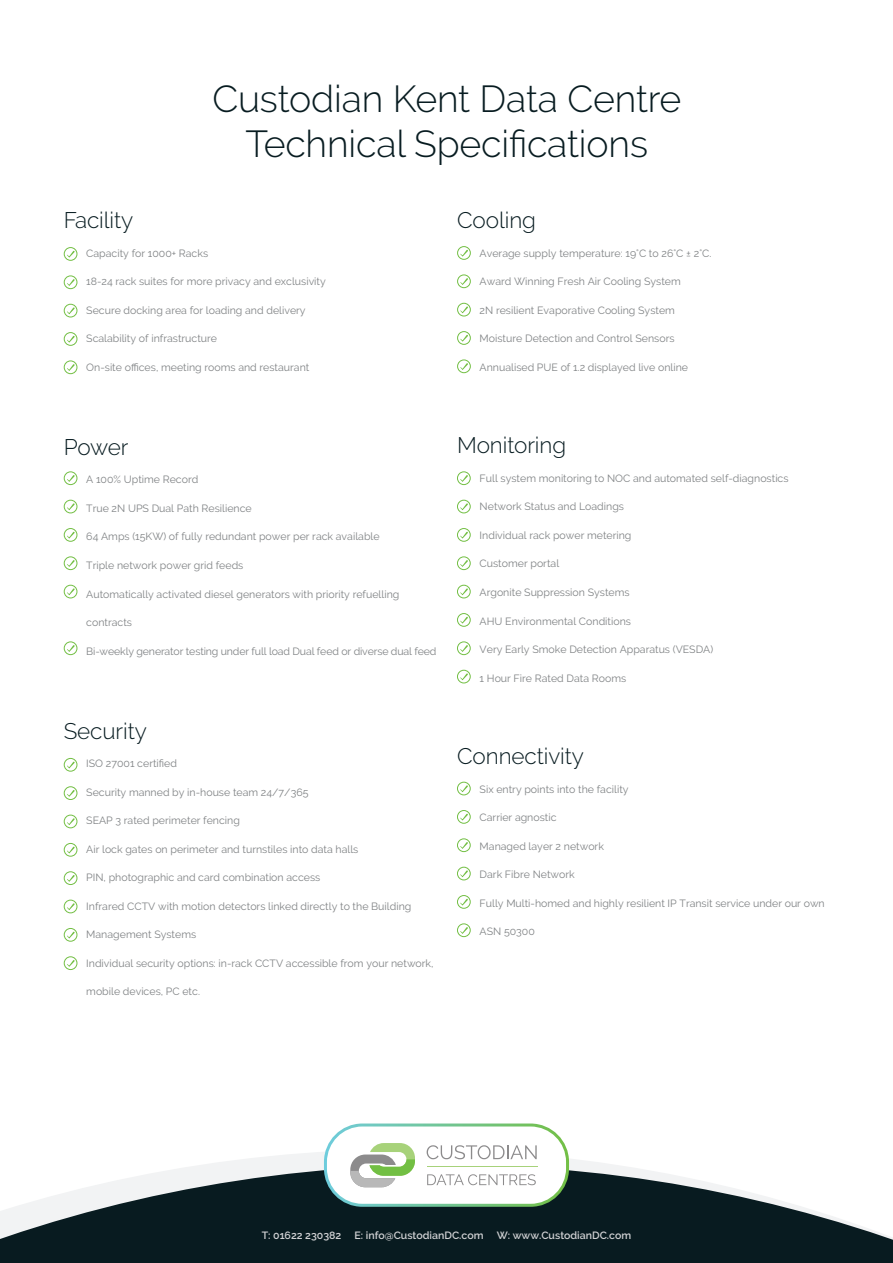
<style>
.page{position:relative;width:893px;height:1263px;background:#fff}
.page>*{position:absolute;margin:0;border:0;box-sizing:border-box;transform-origin:0 0}
.t1{font:300 37.5px/45px "Raleway";letter-spacing:-.005em;color:#081c21;text-align:center}
.t2{font:300 22.5px "Raleway";letter-spacing:-.005em;color:#081c21}
.t3{font:10.5px "Raleway";color:#808385}
.t4{font:600 10.5px "Raleway";color:#d1d2d4}
</style>
<div class="page">
<svg style="left:205px;top:1152px;width:407px;height:13px;fill:#f3f4f5"></svg>
<svg style="left:0;top:1165px;width:893px;height:98px;fill:#081b20"></svg>
<svg style="left:324px;top:1123px;width:245px;height:84px"></svg>
<div style="left:64px;top:247px;width:13px;height:14px;border:1px solid #73bf44;border-radius:50%"></div>
<svg style="left:67px;top:251px;width:8px;height:7px"></svg>
<div style="left:64px;top:275px;width:13px;height:14px;border:1px solid #73bf44;border-radius:50%"></div>
<svg style="left:67px;top:279px;width:8px;height:7px"></svg>
<div style="left:64px;top:304px;width:13px;height:13px;border:1px solid #73bf44;border-radius:50%"></div>
<svg style="left:67px;top:307px;width:8px;height:7px"></svg>
<div style="left:64px;top:332px;width:13px;height:14px;border:1px solid #73bf44;border-radius:50%"></div>
<svg style="left:67px;top:336px;width:8px;height:7px"></svg>
<div style="left:64px;top:360px;width:13px;height:14px;border:1px solid #73bf44;border-radius:50%"></div>
<svg style="left:67px;top:364px;width:8px;height:7px"></svg>
<div style="left:64px;top:758px;width:13px;height:13px;border:1px solid #73bf44;border-radius:50%"></div>
<svg style="left:67px;top:761px;width:8px;height:7px"></svg>
<div style="left:64px;top:786px;width:13px;height:14px;border:1px solid #73bf44;border-radius:50%"></div>
<svg style="left:67px;top:790px;width:8px;height:7px"></svg>
<div style="left:64px;top:815px;width:13px;height:13px;border:1px solid #73bf44;border-radius:50%"></div>
<svg style="left:67px;top:818px;width:8px;height:7px"></svg>
<div style="left:64px;top:843px;width:13px;height:13px;border:1px solid #73bf44;border-radius:50%"></div>
<svg style="left:67px;top:846px;width:8px;height:7px"></svg>
<div style="left:64px;top:871px;width:13px;height:14px;border:1px solid #73bf44;border-radius:50%"></div>
<svg style="left:67px;top:875px;width:8px;height:7px"></svg>
<div style="left:64px;top:900px;width:13px;height:13px;border:1px solid #73bf44;border-radius:50%"></div>
<svg style="left:67px;top:903px;width:8px;height:7px"></svg>
<div style="left:64px;top:928px;width:13px;height:14px;border:1px solid #73bf44;border-radius:50%"></div>
<svg style="left:67px;top:931px;width:8px;height:7px"></svg>
<div style="left:64px;top:956px;width:13px;height:14px;border:1px solid #73bf44;border-radius:50%"></div>
<svg style="left:67px;top:960px;width:8px;height:7px"></svg>
<div style="left:457px;top:471px;width:14px;height:14px;border:1px solid #73bf44;border-radius:50%"></div>
<svg style="left:460px;top:475px;width:8px;height:7px"></svg>
<div style="left:457px;top:500px;width:14px;height:13px;border:1px solid #73bf44;border-radius:50%"></div>
<svg style="left:460px;top:503px;width:8px;height:7px"></svg>
<div style="left:457px;top:528px;width:14px;height:14px;border:1px solid #73bf44;border-radius:50%"></div>
<svg style="left:460px;top:532px;width:8px;height:7px"></svg>
<div style="left:457px;top:556px;width:14px;height:14px;border:1px solid #73bf44;border-radius:50%"></div>
<svg style="left:460px;top:560px;width:8px;height:7px"></svg>
<div style="left:457px;top:585px;width:14px;height:13px;border:1px solid #73bf44;border-radius:50%"></div>
<svg style="left:460px;top:588px;width:8px;height:7px"></svg>
<div style="left:457px;top:613px;width:14px;height:14px;border:1px solid #73bf44;border-radius:50%"></div>
<svg style="left:460px;top:617px;width:8px;height:7px"></svg>
<div style="left:457px;top:641px;width:14px;height:14px;border:1px solid #73bf44;border-radius:50%"></div>
<svg style="left:460px;top:645px;width:8px;height:7px"></svg>
<div style="left:457px;top:670px;width:14px;height:13px;border:1px solid #73bf44;border-radius:50%"></div>
<svg style="left:460px;top:673px;width:8px;height:7px"></svg>
<div style="left:457px;top:782px;width:14px;height:13px;border:1px solid #73bf44;border-radius:50%"></div>
<svg style="left:460px;top:785px;width:8px;height:7px"></svg>
<div style="left:457px;top:810px;width:14px;height:14px;border:1px solid #73bf44;border-radius:50%"></div>
<svg style="left:460px;top:814px;width:8px;height:6px"></svg>
<div style="left:457px;top:838px;width:14px;height:14px;border:1px solid #73bf44;border-radius:50%"></div>
<svg style="left:460px;top:842px;width:8px;height:7px"></svg>
<div style="left:457px;top:867px;width:14px;height:13px;border:1px solid #73bf44;border-radius:50%"></div>
<svg style="left:460px;top:870px;width:8px;height:7px"></svg>
<div style="left:457px;top:895px;width:14px;height:14px;border:1px solid #73bf44;border-radius:50%"></div>
<svg style="left:460px;top:899px;width:8px;height:6px"></svg>
<div style="left:457px;top:923px;width:14px;height:14px;border:1px solid #73bf44;border-radius:50%"></div>
<svg style="left:460px;top:927px;width:8px;height:7px"></svg>
<div style="left:64px;top:471px;width:13px;height:14px;border:1px solid #73bf44;border-radius:50%"></div>
<svg style="left:67px;top:475px;width:8px;height:7px"></svg>
<div style="left:64px;top:500px;width:13px;height:13px;border:1px solid #73bf44;border-radius:50%"></div>
<svg style="left:67px;top:503px;width:8px;height:7px"></svg>
<div style="left:64px;top:528px;width:13px;height:14px;border:1px solid #73bf44;border-radius:50%"></div>
<svg style="left:67px;top:532px;width:8px;height:7px"></svg>
<div style="left:64px;top:556px;width:13px;height:14px;border:1px solid #73bf44;border-radius:50%"></div>
<svg style="left:67px;top:560px;width:8px;height:7px"></svg>
<div style="left:64px;top:585px;width:13px;height:13px;border:1px solid #73bf44;border-radius:50%"></div>
<svg style="left:67px;top:588px;width:8px;height:7px"></svg>
<div style="left:457px;top:246px;width:14px;height:14px;border:1px solid #73bf44;border-radius:50%"></div>
<svg style="left:460px;top:250px;width:8px;height:7px"></svg>
<div style="left:457px;top:274px;width:14px;height:14px;border:1px solid #73bf44;border-radius:50%"></div>
<svg style="left:460px;top:278px;width:8px;height:7px"></svg>
<div style="left:457px;top:303px;width:14px;height:13px;border:1px solid #73bf44;border-radius:50%"></div>
<svg style="left:460px;top:306px;width:8px;height:7px"></svg>
<div style="left:457px;top:331px;width:14px;height:14px;border:1px solid #73bf44;border-radius:50%"></div>
<svg style="left:460px;top:335px;width:8px;height:7px"></svg>
<div style="left:457px;top:359px;width:14px;height:14px;border:1px solid #73bf44;border-radius:50%"></div>
<svg style="left:460px;top:363px;width:8px;height:7px"></svg>
<div style="left:64px;top:641px;width:13px;height:14px;border:1px solid #73bf44;border-radius:50%"></div>
<svg style="left:67px;top:645px;width:8px;height:7px"></svg>
<h1 class="t1" style="left:212px;top:77px;width:471px">Custodian Kent Data Centre<br>Technical Specifications</h1>
<h2 class="t2" style="left:64px;top:207px;width:71px">Facility</h2>
<p class="t3" style="left:86px;top:247px;width:123px">Capacity for 1000+ Racks</p>
<p class="t3" style="left:86px;top:276px;width:241px">18-24 rack suites for more privacy and exclusivity</p>
<p class="t3" style="left:86px;top:304px;width:221px">Secure docking area for loading and delivery</p>
<p class="t3" style="left:86px;top:333px;width:132px">Scalability of infrastructure</p>
<p class="t3" style="left:86px;top:361px;width:225px">On-site offices, meeting rooms and restaurant</p>
<h2 class="t2" style="left:457px;top:207px;width:80px">Cooling</h2>
<p class="t3" style="left:480px;top:247px;width:233px">Average supply temperature: 19°C to 26°C ± 2°C.</p>
<p class="t3" style="left:480px;top:276px;width:203px">Award Winning Fresh Air Cooling System</p>
<p class="t3" style="left:480px;top:304px;width:197px">2N resilient Evaporative Cooling System</p>
<p class="t3" style="left:480px;top:333px;width:196px">Moisture Detection and Control Sensors</p>
<p class="t3" style="left:480px;top:361px;width:210px">Annualised PUE of 1.2 displayed live online</p>
<h2 class="t2" style="left:64px;top:434px;width:66px">Power</h2>
<p class="t3" style="left:86px;top:474px;width:114px">A 100% Uptime Record</p>
<p class="t3" style="left:86px;top:502px;width:167px">True 2N UPS Dual Path Resilience</p>
<p class="t3" style="left:86px;top:531px;width:295px">64 Amps (15KW) of fully redundant power per rack available</p>
<p class="t3" style="left:86px;top:559px;width:159px">Triple network power grid feeds</p>
<p class="t3" style="left:86px;top:588px;width:315px">Automatically activated diesel generators with priority refuelling</p>
<p class="t3" style="left:86px;top:616px;width:47px">contracts</p>
<p class="t3" style="left:86px;top:645px;width:352px">Bi-weekly generator testing under full load Dual feed or diverse dual feed</p>
<h2 class="t2" style="left:64px;top:717px;width:85px">Security</h2>
<p class="t3" style="left:86px;top:757px;width:92px">ISO 27001 certified</p>
<p class="t3" style="left:86px;top:786px;width:224px">Security manned by in-house team 24/7/365</p>
<p class="t3" style="left:86px;top:814px;width:155px">SEAP 3 rated perimeter fencing</p>
<p class="t3" style="left:86px;top:843px;width:274px">Air lock gates on perimeter and turnstiles into data halls</p>
<p class="t3" style="left:86px;top:871px;width:236px">PIN, photographic and card combination access</p>
<p class="t3" style="left:86px;top:900px;width:327px">Infrared CCTV with motion detectors linked directly to the Building</p>
<p class="t3" style="left:86px;top:928px;width:111px">Management Systems</p>
<p class="t3" style="left:86px;top:957px;width:349px">Individual security options: in-rack CCTV accessible from your network,</p>
<p class="t3" style="left:86px;top:985px;width:115px">mobile devices, PC etc.</p>
<h2 class="t2" style="left:457px;top:432px;width:111px">Monitoring</h2>
<p class="t3" style="left:480px;top:472px;width:310px">Full system monitoring to NOC and automated self-diagnostics</p>
<p class="t3" style="left:480px;top:501px;width:146px">Network Status and Loadings</p>
<p class="t3" style="left:480px;top:529px;width:153px">Individual rack power metering</p>
<p class="t3" style="left:480px;top:558px;width:81px">Customer portal</p>
<p class="t3" style="left:480px;top:586px;width:152px">Argonite Suppression Systems</p>
<p class="t3" style="left:480px;top:615px;width:153px">AHU Environmental Conditions</p>
<p class="t3" style="left:480px;top:643px;width:235px">Very Early Smoke Detection Apparatus (VESDA)</p>
<p class="t3" style="left:480px;top:672px;width:148px">1 Hour Fire Rated Data Rooms</p>
<h2 class="t2" style="left:457px;top:743px;width:128px">Connectivity</h2>
<p class="t3" style="left:480px;top:783px;width:150px">Six entry points into the facility</p>
<p class="t3" style="left:480px;top:811px;width:78px">Carrier agnostic</p>
<p class="t3" style="left:480px;top:840px;width:126px">Managed layer 2 network</p>
<p class="t3" style="left:480px;top:868px;width:97px">Dark Fibre Network</p>
<p class="t3" style="left:480px;top:897px;width:347px">Fully Multi-homed and highly resilient IP Transit service under our own</p>
<p class="t3" style="left:480px;top:925px;width:57px">ASN 50300</p>
<p class="t4" style="left:262px;top:1229px;width:371px">T: 01622 230382 E: info@CustodianDC.com W: www.CustodianDC.com</p>
</div>
